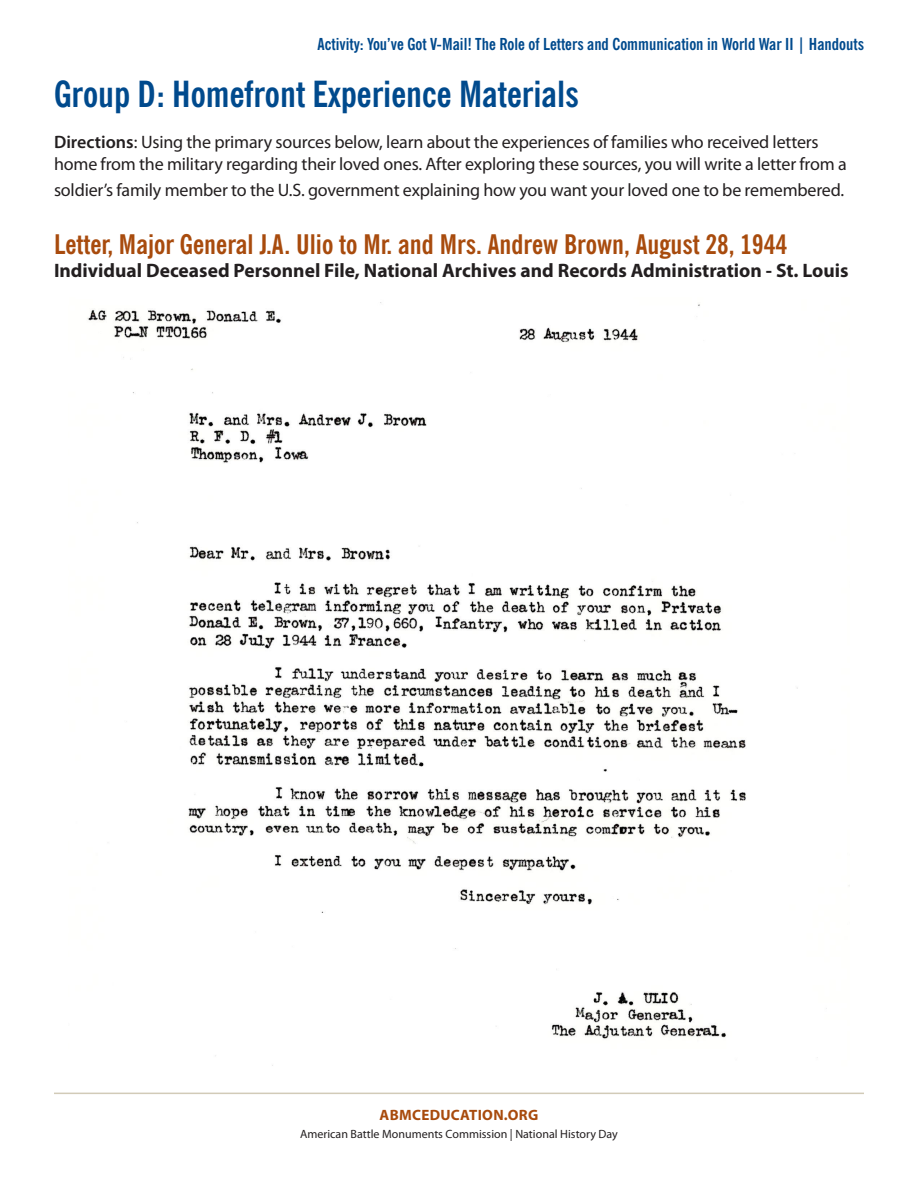
<style>
.page{position:relative;width:918px;height:1188px;background:#fff}
.page>*{position:absolute;margin:0;border:0;box-sizing:border-box;transform-origin:0 0}
.Body{font:700 condensed 36px "News Gothic BT";color:#004a8d}
.Subhead2{font:700 condensed 27px "News Gothic BT";color:#a84b0d}
.Subhead2-2{font:700 19.5px "Myriad Pro";color:#231f20}
.Body-2{font:18px/22.5px "Myriad Pro";letter-spacing:-.01em;color:#231f20}
.Running_Header{font:700 condensed 16.5px "News Gothic BT";color:#004a8d}
.RunningFooter{font:700 15px "Myriad Pro";letter-spacing:.02em;color:#a84b0d}
.RunningFooter-2{font:12px "Myriad Pro";color:#231f20}
.s1{font-weight:600}
</style>
<div class="page">
<hr style="left:54px;top:1093px;width:810px;height:1px;background:#d2cbb8">
<img style="left:87px;top:302px;width:763px;height:764px">
<p class="Running_Header" style="left:318px;top:34px;width:548px">Activity: You’ve Got V-Mail! The Role of Letters and Communication in World War II | Handouts</p>
<p class="Body" style="left:54px;top:72px;width:527px">Group D: Homefront Experience Materials</p>
<p class="Body-2" style="left:54px;top:130px;width:794px"><span class="s1">Directions</span>: Using the primary sources below, learn about the experiences of families who received letters home from the military regarding their loved ones. After exploring these sources, you will write a letter from a</p>
<p class="Body-2" style="left:54px;top:178px;width:792px">soldier’s family member to the U.S. government explaining how you want your loved one to be remembered.</p>
<p class="Subhead2" style="left:54px;top:228px;width:735px">Letter, Major General J.A. Ulio to Mr. and Mrs. Andrew Brown, August 28, 1944</p>
<p class="Subhead2-2" style="left:54px;top:260px;width:796px">Individual Deceased Personnel File, National Archives and Records Administration - St. Louis</p>
<p class="RunningFooter" style="left:380px;top:1106px;width:160px">ABMCEDUCATION.ORG</p>
<p class="RunningFooter-2" style="left:300px;top:1126px;width:319px">American Battle Monuments Commission | National History Day</p>
</div>
